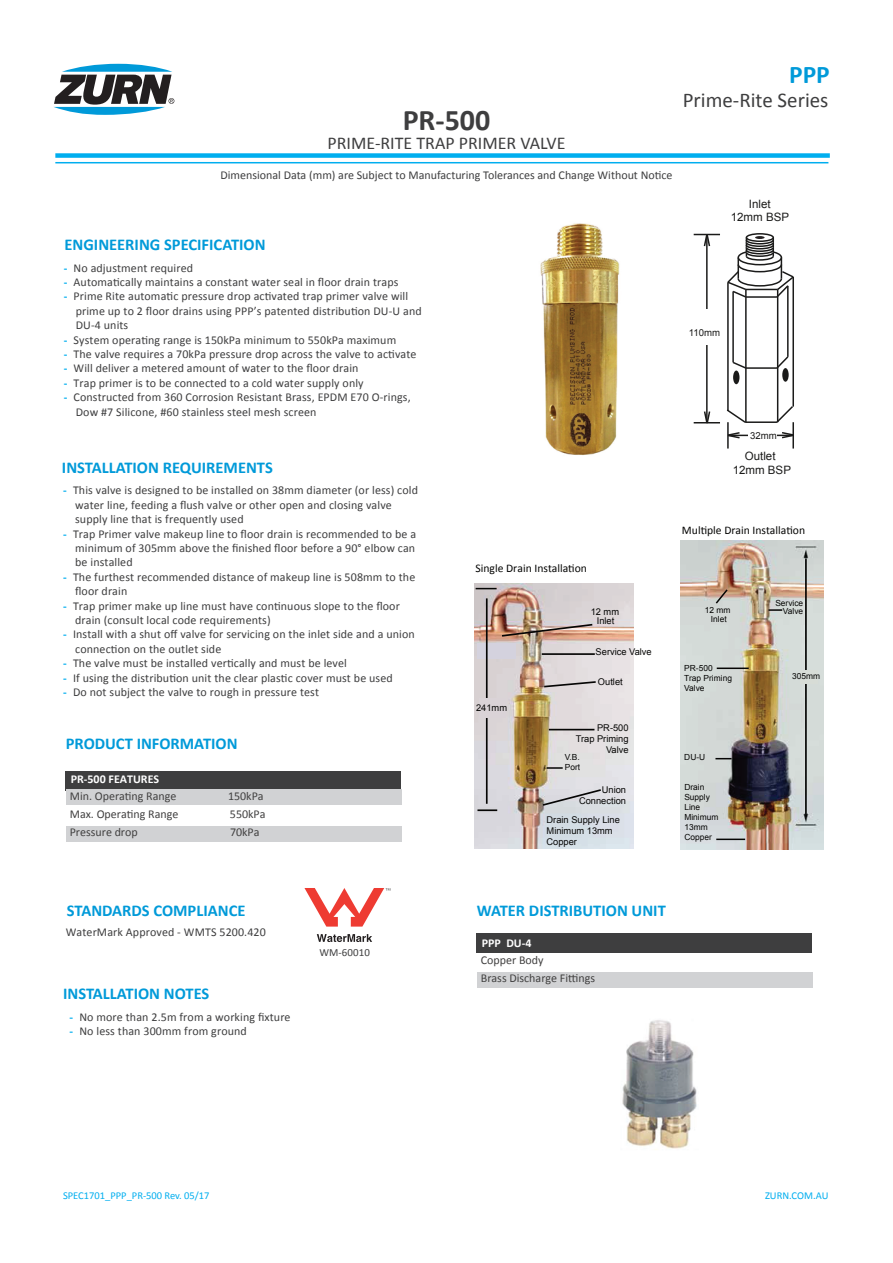
<style>
.page{position:relative;width:893px;height:1263px;background:#fff}
.page>*{position:absolute;margin:0;border:0;box-sizing:border-box;transform-origin:0 0}
.t1{font:700 30px "Calibri";color:#3e3e3f}
.t2{font:700 25.5px "Calibri";color:#009ad9}
.t3{font:21px "Calibri";color:#3e3e3f}
.t4{font:18px "Calibri";color:#3e3e3f}
.t5{font:700 16.5px "Calibri";color:#009ad9}
.t6{font:12px/14.4px "Calibri";letter-spacing:.01em;color:#3e3e3f}
.t7{font:12px/18px "Calibri";color:#414040}
.t8{font:700 12px "Calibri";color:#fff}
.t9{font:11.55px "Calibri";color:#050504}
.t10{font:11.55px/13.8px "Arial";color:#1b1b1a;text-align:center}
.t11{font:10.95px "Calibri";letter-spacing:.01em;color:#3e3e3f}
.t12{font:10.5px "Calibri";color:#00aeef}
.t13{font:9.6px "Arial";color:#1b1b1a}
.t14{font:9.3px/11.1px "Arial";color:#050504;text-align:right}
.t15{font:8.4px/10.1px "Arial";color:#050504}
.s1{font-weight:700;color:#00aeef}
</style>
<div class="page">
<div style="left:66px;top:826px;width:335px;height:15px;background:#d1d2d4"></div>
<div style="left:66px;top:771px;width:335px;height:19px;background:#3e3e3f"></div>
<div style="left:66px;top:790px;width:335px;height:15px;background:#d1d2d4"></div>
<svg style="left:317px;top:934px;width:55px;height:8px"></svg>
<svg style="left:304px;top:888px;width:86px;height:38px"></svg>
<div style="left:55px;top:153px;width:775px;height:5px;background:#00aeef"></div>
<hr style="left:55px;top:162px;width:773px;height:1px;background:#00aeef">
<img style="left:540px;top:223px;width:154px;height:232px">
<img style="left:474px;top:583px;width:159px;height:265px">
<img style="left:681px;top:541px;width:142px;height:308px">
<hr style="left:549px;top:729px;width:45px;height:1px;background:#050504">
<svg style="left:541px;top:788px;width:62px;height:19px"></svg>
<hr style="left:542px;top:653px;width:53px;height:2px;background:#050504">
<svg style="left:542px;top:680px;width:55px;height:8px"></svg>
<svg style="left:500px;top:623px;width:94px;height:15px"></svg>
<svg style="left:714px;top:588px;width:15px;height:17px"></svg>
<svg style="left:768px;top:609px;width:14px;height:2px"></svg>
<hr style="left:717px;top:667px;width:32px;height:2px;background:#050504">
<svg style="left:715px;top:758px;width:17px;height:1px"></svg>
<svg style="left:547px;top:767px;width:16px;height:2px"></svg>
<hr style="left:716px;top:838px;width:29px;height:2px;background:#050504">
<hr style="left:805px;top:559px;width:2px;height:255px;background:#050504">
<svg style="left:476px;top:588px;width:21px;height:1px"></svg>
<hr style="left:477px;top:809px;width:20px;height:2px;background:#050504">
<div style="left:800px;top:670px;width:17px;height:13px;background:#d7dcd6"></div>
<div style="left:477px;top:643px;width:39px;height:16px;background:#d4d2de"></div>
<hr style="left:486px;top:598px;width:2px;height:206px;background:#050504">
<div style="left:479px;top:698px;width:27px;height:20px;background:#dad3d7"></div>
<div style="left:746px;top:233px;width:28px;height:9px;border:2px solid #1b1b1a;border-radius:50%"></div>
<hr style="left:745px;top:421px;width:32px;height:2px;background:#1b1b1a">
<svg style="left:775px;top:404px;width:18px;height:19px"></svg>
<hr style="left:792px;top:277px;width:2px;height:130px;background:#1b1b1a">
<hr style="left:727px;top:282px;width:2px;height:129px;background:#1b1b1a">
<hr style="left:745px;top:289px;width:2px;height:133px;background:#1b1b1a">
<hr style="left:777px;top:289px;width:1px;height:133px;background:#1b1b1a">
<hr style="left:787px;top:286px;width:2px;height:71px;background:#1b1b1a">
<svg style="left:776px;top:355px;width:13px;height:15px"></svg>
<hr style="left:746px;top:367px;width:31px;height:2px;background:#1b1b1a">
<svg style="left:732px;top:360px;width:16px;height:10px"></svg>
<hr style="left:732px;top:291px;width:2px;height:71px;background:#1b1b1a">
<svg style="left:727px;top:236px;width:67px;height:63px"></svg>
<div style="left:733px;top:371px;width:6px;height:13px;background:#1b1b1a;border-radius:50%"></div>
<div style="left:782px;top:368px;width:7px;height:14px;background:#1b1b1a;border-radius:50%"></div>
<hr style="left:792px;top:422px;width:2px;height:26px;background:#1b1b1a">
<hr style="left:727px;top:422px;width:2px;height:26px;background:#1b1b1a">
<hr style="left:728px;top:435px;width:64px;height:1px;background:#1b1b1a">
<svg style="left:727px;top:431px;width:14px;height:8px"></svg>
<svg style="left:780px;top:431px;width:13px;height:8px"></svg>
<hr style="left:706px;top:234px;width:2px;height:188px;background:#1b1b1a">
<svg style="left:694px;top:233px;width:26px;height:15px"></svg>
<svg style="left:694px;top:408px;width:53px;height:17px"></svg>
<div style="left:748px;top:430px;width:29px;height:10px;background:#fff"></div>
<div style="left:691px;top:309px;width:29px;height:35px;background:#fff"></div>
<svg style="left:54px;top:64px;width:120px;height:51px"></svg>
<img style="left:622px;top:1020px;width:75px;height:130px">
<div style="left:477px;top:933px;width:335px;height:19px;background:#3e3e3f"></div>
<div style="left:477px;top:972px;width:335px;height:15px;background:#d1d2d4"></div>
<h1 class="t1" style="left:403px;top:100px;width:89px">PR-500</h1>
<h3 class="t4" style="left:327px;top:131px;width:240px">PRIME-RITE TRAP PRIMER VALVE</h3>
<p class="t6" style="left:220px;top:168px;width:454px">Dimensional Data (mm) are Subject to Manufacturing Tolerances and Change Without Notice</p>
<h3 class="t5" style="left:64px;top:234px;width:203px">ENGINEERING SPECIFICATION</h3>
<p class="t6" style="left:64px;top:260px;width:131px"><span class="s1">-</span> No adjustment required</p>
<p class="t6" style="left:64px;top:275px;width:336px"><span class="s1">-</span> Automatically maintains a constant water seal in floor drain traps</p>
<p class="t6" style="left:76px;top:289px;width:347px;text-indent:-12px"><span class="s1">-</span> Prime Rite automatic pressure drop activated trap primer valve will prime up to 2 floor drains using PPP’s patented distribution DU-U and<br>DU-4 units</p>
<p class="t6" style="left:64px;top:332px;width:334px"><span class="s1">-</span> System operating range is 150kPa minimum to 550kPa maximum</p>
<p class="t6" style="left:64px;top:347px;width:354px"><span class="s1">-</span> The valve requires a 70kPa pressure drop across the valve to activate</p>
<p class="t6" style="left:64px;top:361px;width:296px"><span class="s1">-</span> Will deliver a metered amount of water to the floor drain</p>
<p class="t6" style="left:64px;top:376px;width:301px"><span class="s1">-</span> Trap primer is to be connected to a cold water supply only</p>
<p class="t6" style="left:76px;top:390px;width:336px;text-indent:-12px"><span class="s1">-</span> Constructed from 360 Corrosion Resistant Brass, EPDM E70 O-rings,<br>Dow #7 Silicone, #60 stainless steel mesh screen</p>
<h3 class="t5" style="left:62px;top:457px;width:212px">INSTALLATION REQUIREMENTS</h3>
<p class="t6" style="left:75px;top:483px;width:344px;text-indent:-12px"><span class="s1">-</span> This valve is designed to be installed on 38mm diameter (or less) cold water line, feeding a flush valve or other open and closing valve supply line that is frequently used</p>
<p class="t6" style="left:75px;top:526px;width:343px;text-align:justify;text-indent:-12px"><span class="s1">-</span> Trap Primer valve makeup line to floor drain is recommended to be a minimum of 305mm above the finished floor before a 90° elbow can be installed</p>
<p class="t6" style="left:75px;top:570px;width:342px;text-indent:-12px"><span class="s1">-</span> The furthest recommended distance of makeup line is 508mm to the floor drain</p>
<p class="t6" style="left:75px;top:598px;width:326px;text-indent:-12px"><span class="s1">-</span> Trap primer make up line must have continuous slope to the floor drain (consult local code requirements)</p>
<p class="t6" style="left:75px;top:627px;width:341px;text-indent:-12px"><span class="s1">-</span> Install with a shut off valve for servicing on the inlet side and a union connection on the outlet side</p>
<p class="t6" style="left:63px;top:656px;width:285px"><span class="s1">-</span> The valve must be installed vertically and must be level</p>
<p class="t6" style="left:63px;top:670px;width:331px"><span class="s1">-</span> If using the distribution unit the clear plastic cover must be used</p>
<p class="t6" style="left:63px;top:685px;width:257px"><span class="s1">-</span> Do not subject the valve to rough in pressure test</p>
<p class="t9" style="left:475px;top:560px;width:113px">Single Drain Installation</p>
<p class="t14" style="left:591px;top:606px;width:30px">12 mm</p>
<p class="t14" style="left:597px;top:615px;width:19px">Inlet</p>
<p class="t14" style="left:596px;top:646px;width:58px">Service Valve</p>
<p class="t14" style="left:476px;top:702px;width:32px">241mm</p>
<p class="t14" style="left:598px;top:676px;width:26px">Outlet</p>
<h2 class="t2" style="left:789px;top:59px;width:42px">PPP</h2>
<h3 class="t3" style="left:683px;top:86px;width:147px">Prime-Rite Series</h3>
<p class="t10" style="left:731px;top:197px;width:60px">Inlet<br>12mm BSP</p>
<p class="t13" style="left:689px;top:326px;width:33px">110mm</p>
<p class="t13" style="left:750px;top:429px;width:28px">32mm</p>
<p class="t10" style="left:733px;top:450px;width:60px">Outlet<br>12mm BSP</p>
<p class="t9" style="left:682px;top:523px;width:125px">Multiple Drain Installation</p>
<p class="t15" style="left:705px;top:605px;width:27px">12 mm</p>
<p class="t15" style="left:711px;top:614px;width:17px">Inlet</p>
<p class="t15" style="left:684px;top:663px;width:49px">PR-500<br>Trap Priming<br>Valve</p>
<p class="t15" style="left:775px;top:600px;width:29px;line-height:7.4px;text-align:right">Service<br>Valve</p>
<p class="t15" style="left:792px;top:671px;width:29px">305mm</p>
<h3 class="t5" style="left:66px;top:733px;width:173px">PRODUCT INFORMATION</h3>
<p class="t8" style="left:71px;top:771px;width:90px">PR-500 FEATURES</p>
<p class="t7" style="left:70px;top:787px;width:108px">Min. Operating Range</p>
<p class="t7" style="left:228px;top:787px;width:37px">150kPa</p>
<p class="t7" style="left:70px;top:805px;width:110px">Max. Operating Range</p>
<p class="t7" style="left:230px;top:805px;width:37px">550kPa</p>
<p class="t7" style="left:70px;top:823px;width:70px">Pressure drop</p>
<p class="t7" style="left:230px;top:823px;width:31px">70kPa</p>
<h3 class="t5" style="left:67px;top:900px;width:180px">STANDARDS COMPLIANCE</h3>
<p class="t6" style="left:66px;top:925px;width:202px">WaterMark Approved - WMTS 5200.420</p>
<h3 class="t5" style="left:63px;top:983px;width:148px">INSTALLATION NOTES</h3>
<p class="t6" style="left:70px;top:1009px;width:222px"><span class="s1">-</span> No more than 2.5m from a working fixture</p>
<p class="t6" style="left:70px;top:1024px;width:179px"><span class="s1">-</span> No less than 300mm from ground</p>
<p class="t11" style="left:319px;top:945px;width:52px">WM-60010</p>
<p class="t14" style="left:576px;top:722px;width:54px">PR-500<br>Trap Priming<br>Valve</p>
<p class="t15" style="left:565px;top:752px;width:17px">V.B.</p>
<p class="t15" style="left:684px;top:752px;width:22px">DU-U</p>
<p class="t15" style="left:565px;top:762px;width:17px">Port</p>
<p class="t14" style="left:579px;top:784px;width:49px">Union<br>Connection</p>
<p class="t14" style="left:547px;top:814px;width:75px;text-align:left">Drain Supply Line<br>Minimum 13mm<br>Copper</p>
<p class="t15" style="left:684px;top:782px;width:36px">Drain<br>Supply<br>Line<br>Minimum<br>13mm<br>Copper</p>
<h3 class="t5" style="left:477px;top:900px;width:190px">WATER DISTRIBUTION UNIT</h3>
<p class="t8" style="left:482px;top:935px;width:51px">PPP DU-4</p>
<p class="t7" style="left:481px;top:951px;width:116px">Copper Body<br>Brass Discharge Fittings</p>
<p class="t12" style="left:63px;top:1189px;width:148px">SPEC1701_PPP_PR-500 Rev. 05/17</p>
<p class="t12" style="left:765px;top:1189px;width:65px">ZURN.COM.AU</p>
</div>
